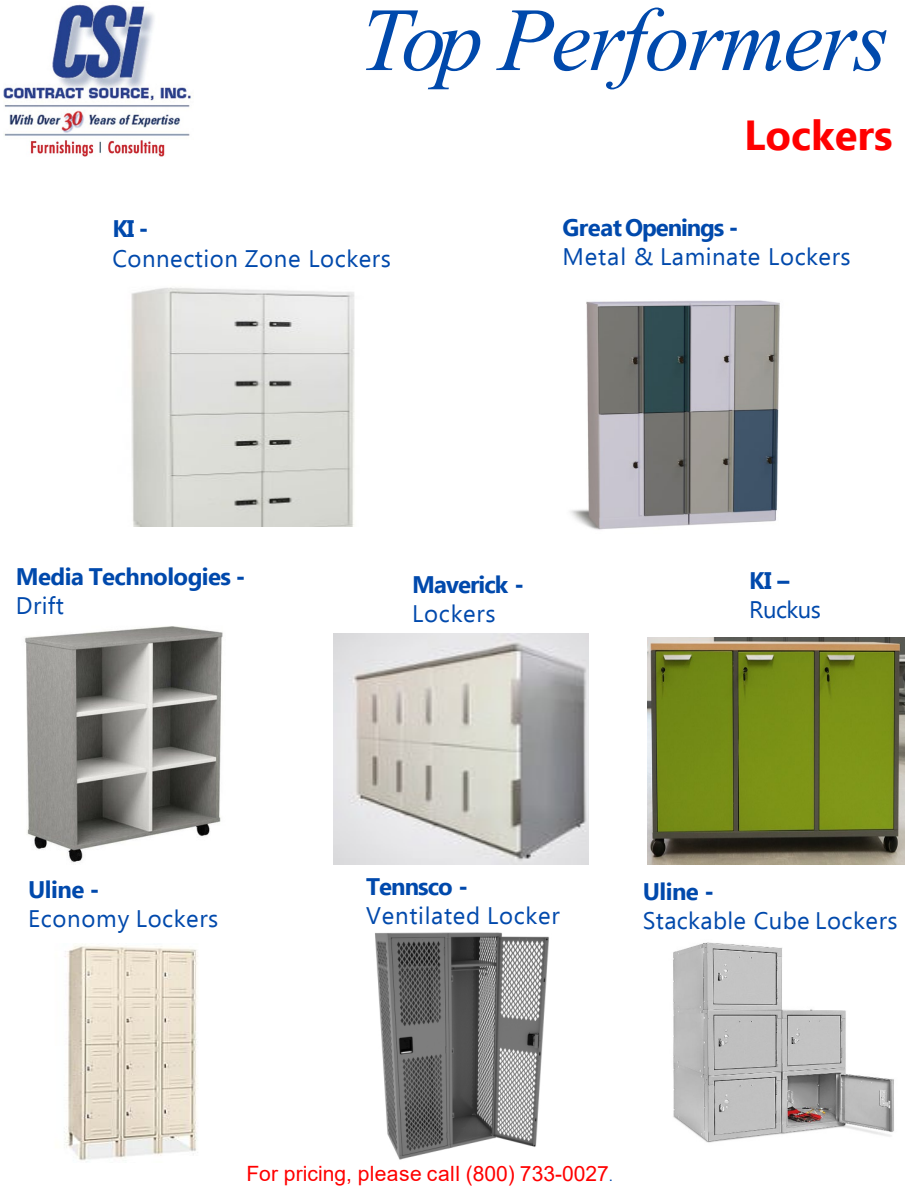
<style>
.page{position:relative;width:918px;height:1188px;background:#fff}
.page>*{position:absolute;margin:0;border:0;box-sizing:border-box;transform-origin:0 0}
.t1{font:italic 90px "Times New Roman";letter-spacing:-.025em;color:#0049ac}
.t2{font:700 42px "Ebrima";color:#f00}
.t3{font:24px "Ebrima";letter-spacing:.025em;color:#0049ac}
.t4{font:700 24px "Ebrima";letter-spacing:-.025em;color:#0049ac}
.t5{font:700 24px "Ebrima";letter-spacing:-.045em;color:#0049ac}
.t6{font:21px "Arial";color:#f00}
.s1{font-size:15px;color:#0049ac}
</style>
<div class="page">
<img style="left:25px;top:626px;width:198px;height:237px">
<img style="left:4px;top:4px;width:188px;height:153px">
<img style="left:647px;top:638px;width:257px;height:227px">
<img style="left:131px;top:287px;width:224px;height:239px">
<img style="left:570px;top:300px;width:210px;height:230px">
<img style="left:64px;top:944px;width:134px;height:217px">
<img style="left:375px;top:932px;width:174px;height:228px">
<img style="left:673px;top:942px;width:221px;height:201px">
<img style="left:334px;top:634px;width:255px;height:231px">
<p class="t1" style="left:360px;top:-22px;width:531px">Top Performers</p>
<p class="t2" style="left:744px;top:102px;width:150px">Lockers</p>
<p class="t4" style="left:112px;top:209px;width:38px">KI -</p>
<p class="t3" style="left:112px;top:240px;width:280px">Connection Zone Lockers</p>
<p class="t5" style="left:562px;top:208px;width:178px">Great Openings -</p>
<p class="t3" style="left:562px;top:239px;width:290px">Metal &amp; Laminate Lockers</p>
<p class="t4" style="left:16px;top:558px;width:231px">Media Technologies -</p>
<p class="t3" style="left:16px;top:588px;width:49px">Drift</p>
<p class="t4" style="left:412px;top:566px;width:113px">Maverick -</p>
<p class="t3" style="left:412px;top:596px;width:85px">Lockers</p>
<p class="t4" style="left:749px;top:561px;width:42px">KI –</p>
<p class="t3" style="left:749px;top:592px;width:73px">Ruckus</p>
<p class="t4" style="left:28px;top:870px;width:73px">Uline -</p>
<p class="t3" style="left:28px;top:900px;width:192px">Economy Lockers</p>
<p class="t4" style="left:366px;top:868px;width:104px">Tennsco -</p>
<p class="t3" style="left:366px;top:898px;width:195px">Ventilated Locker</p>
<p class="t4" style="left:643px;top:872px;width:73px">Uline -</p>
<p class="t3" style="left:643px;top:902px;width:256px">Stackable Cube Lockers</p>
<p class="t6" style="left:247px;top:1159px;width:368px">For pricing, please call (800) 733-0027<span class="s1">.</span></p>
</div>
